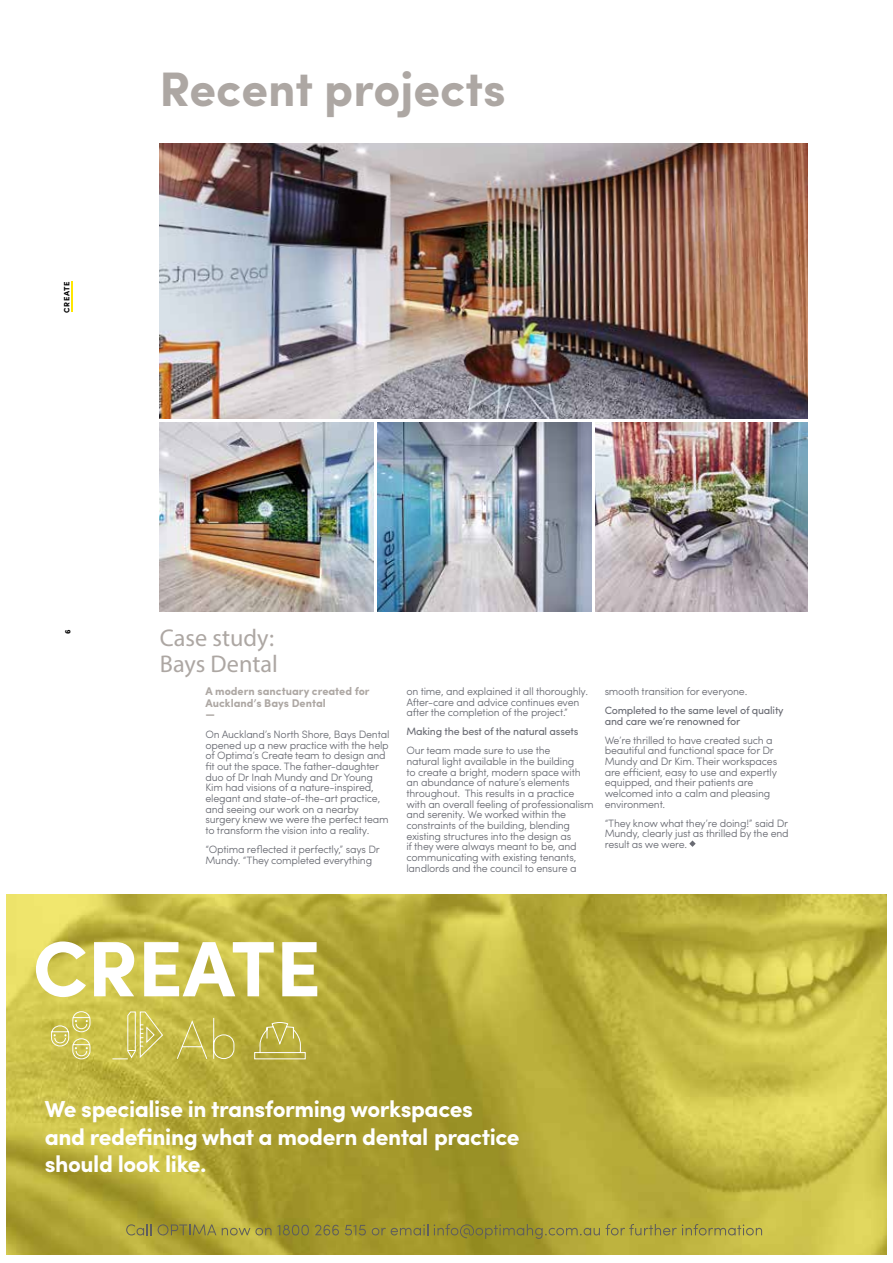
<style>
.page{position:relative;width:893px;height:1263px;background:#fff}
.page>*{position:absolute;margin:0;border:0;box-sizing:border-box;transform-origin:0 0}
.t1{font:700 78.6px "Sofia Pro";color:#fff}
.t2{font:700 48.45px "Sofia Pro";color:#ada7a3}
.t3{font:24.3px/26.2px "Myriad Pro";color:#ada7a3}
.t4{font:700 23.1px/27.8px "Sofia Pro";letter-spacing:-.02em;color:#fff}
.t5{font:700 11.1px/11.9px "Sofia Pro";color:#ada7a3}
.t6{font:300 10.65px/10.6px "Sofia Pro";letter-spacing:-.02em;color:#696b73}
.t7{font:10.65px/10.6px "Sofia Pro";letter-spacing:-.02em;color:#696b73}
.t8{font:700 7.8px "Sofia Pro";letter-spacing:.08em;color:#000}
</style>
<div class="page">
<hr style="left:71px;top:282px;width:2px;height:30px;background:#ffe700">
<img style="left:160px;top:423px;width:213px;height:189px">
<img style="left:160px;top:144px;width:647px;height:274px">
<img style="left:378px;top:423px;width:213px;height:189px">
<img style="left:596px;top:423px;width:211px;height:189px">
<svg style="left:689px;top:840px;width:7px;height:7px"></svg>
<img style="left:7px;top:894px;width:879px;height:361px">
<svg style="left:176px;top:1017px;width:59px;height:43px"></svg>
<svg style="left:254px;top:1021px;width:52px;height:39px"></svg>
<svg style="left:112px;top:1011px;width:52px;height:49px"></svg>
<svg style="left:51px;top:1011px;width:40px;height:49px"></svg>
<svg style="left:126px;top:1224px;width:25px;height:11px"></svg>
<svg style="left:158px;top:1224px;width:58px;height:11px"></svg>
<svg style="left:222px;top:1228px;width:49px;height:7px"></svg>
<svg style="left:277px;top:1225px;width:32px;height:10px"></svg>
<svg style="left:315px;top:1225px;width:24px;height:10px"></svg>
<svg style="left:345px;top:1225px;width:21px;height:10px"></svg>
<svg style="left:372px;top:1224px;width:56px;height:11px"></svg>
<svg style="left:434px;top:1224px;width:166px;height:15px"></svg>
<svg style="left:606px;top:1224px;width:156px;height:11px"></svg>
<p class="t8" style="left:61px;top:313px;width:33px;rotate:-90deg">CREATE</p>
<h2 class="t2" style="left:160px;top:52px;width:348px">Recent projects</h2>
<p class="t8" style="left:62px;top:634px;width:6px;rotate:-90deg">6</p>
<h3 class="t3" style="left:160px;top:624px;width:119px">Case study:<br>Bays Dental</h3>
<p class="t5" style="left:205px;top:685px;width:166px">A modern sanctuary created for<br>Auckland’s Bays Dental<br>—</p>
<p class="t6" style="left:205px;top:728px;width:185px">On Auckland’s North Shore, Bays Dental opened up a new practice with the help of Optima’s Create team to design and fit out the space. The father-daughter duo of Dr Inah Mundy and Dr Young Kim had visions of a nature-inspired, elegant and state-of-the-art practice, and seeing our work on a nearby surgery knew we were the perfect team to transform the vision into a reality.</p>
<p class="t6" style="left:205px;top:843px;width:176px">“Optima reflected it perfectly,” says Dr<br>Mundy. “They completed everything</p>
<p class="t6" style="left:406px;top:685px;width:183px">on time, and explained it all thoroughly.<br>After-care and advice continues even after the completion of the project.”</p>
<p class="t7" style="left:406px;top:725px;width:174px">Making the best of the natural assets</p>
<p class="t6" style="left:406px;top:744px;width:189px">Our team made sure to use the<br>natural light available in the building<br>to create a bright, modern space with an abundance of nature’s elements throughout. This results in a practice with an overall feeling of professionalism and serenity. We worked within the constraints of the building, blending existing structures into the design as<br>if they were always meant to be, and communicating with existing tenants, landlords and the council to ensure a</p>
<p class="t6" style="left:605px;top:685px;width:144px">smooth transition for everyone.</p>
<p class="t7" style="left:605px;top:704px;width:181px">Completed to the same level of quality and care we’re renowned for</p>
<p class="t6" style="left:605px;top:734px;width:174px">We’re thrilled to have created such a beautiful and functional space for Dr<br>Mundy and Dr Kim. Their workspaces are efficient, easy to use and expertly equipped, and their patients are welcomed into a calm and pleasing environment.</p>
<p class="t6" style="left:605px;top:817px;width:186px;text-align:justify">“They know what they’re doing!” said Dr Mundy, clearly just as thrilled by the end result as we were.</p>
<h1 class="t1" style="left:33px;top:909px;width:290px">CREATE</h1>
<h3 class="t4" style="left:45px;top:1093px;width:476px">We specialise in transforming workspaces<br>and redefining what a modern dental practice should look like.</h3>
</div>
